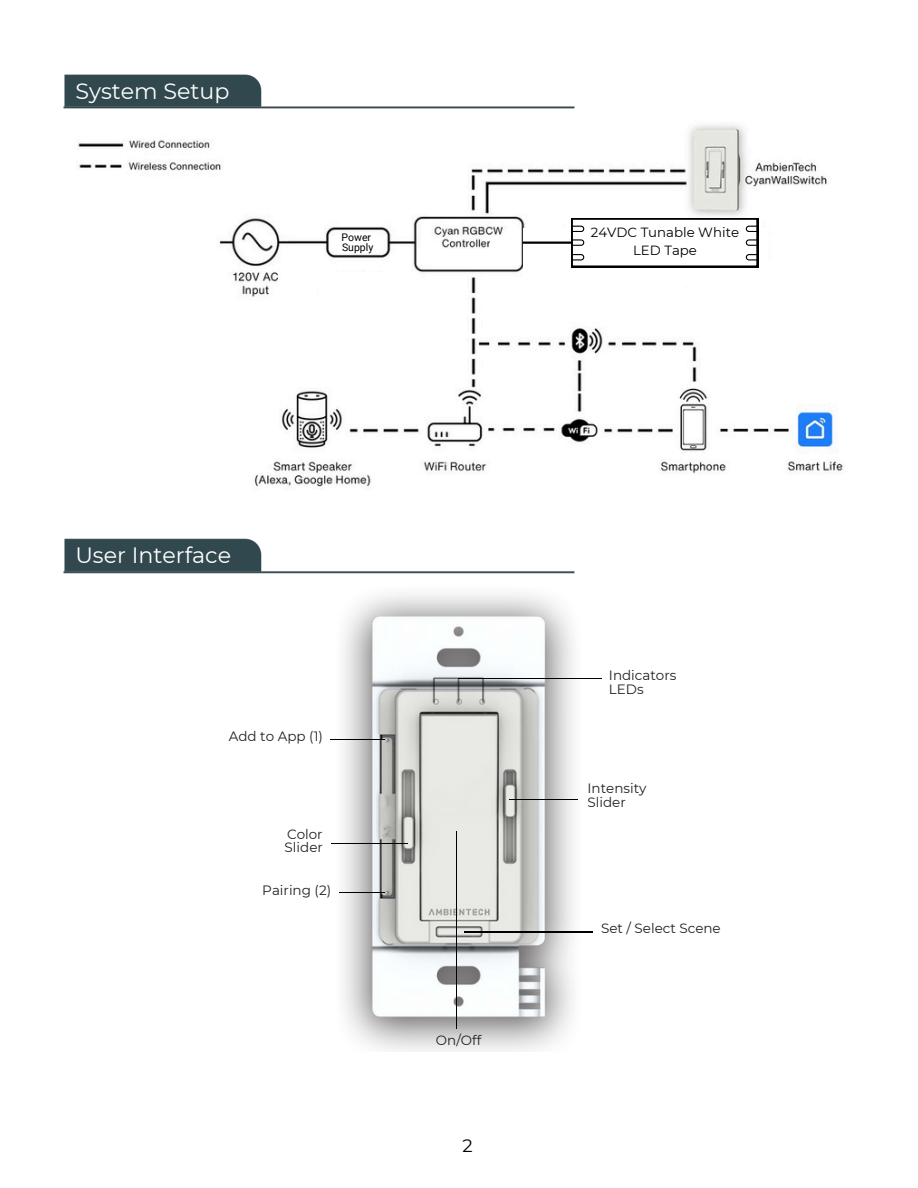
<style>
.page{position:relative;width:918px;height:1188px;background:#fff}
.page>*{position:absolute;margin:0;border:0;box-sizing:border-box;transform-origin:0 0}
.t1{font:22.2px "Montserrat";color:#fff}
.t2{font:18px "Montserrat";color:#000}
.t3{font:13.5px/13.5px "Montserrat";color:#231f20}
.t4{font:13.35px/17.7px "Montserrat";color:#000;text-align:center}
.t5{font:10.5px "Roboto";color:#000}
</style>
<div class="page">
<img style="left:330px;top:593px;width:263px;height:458px">
<hr style="left:331px;top:739px;width:54px;height:1px;background:#000">
<hr style="left:456px;top:832px;width:1px;height:197px;background:#000">
<img style="left:63px;top:538px;width:512px;height:36px">
<hr style="left:459px;top:678px;width:143px;height:1px;background:#000">
<hr style="left:509px;top:799px;width:68px;height:1px;background:#000">
<img style="left:432px;top:676px;width:54px;height:28px">
<hr style="left:331px;top:843px;width:77px;height:1px;background:#000">
<hr style="left:339px;top:892px;width:46px;height:1px;background:#000">
<img style="left:63px;top:74px;width:512px;height:35px">
<hr style="left:465px;top:931px;width:128px;height:1px;background:#000">
<img style="left:78px;top:125px;width:765px;height:362px">
<div style="left:319px;top:272px;width:77px;height:28px;background:#fff"></div>
<div style="left:418px;top:250px;width:102px;height:15px;background:#fff"></div>
<div style="left:491px;top:237px;width:29px;height:15px;background:#fff"></div>
<div style="left:523px;top:229px;width:245px;height:57px;background:#fff"></div>
<hr style="left:567px;top:218px;width:4px;height:49px;background:#fff">
<div style="left:758px;top:218px;width:5px;height:49px;background:#fff"></div>
<svg style="left:568px;top:218px;width:191px;height:49px"></svg>
<hr style="left:523px;top:242px;width:49px;height:2px;background:#000">
<h1 class="t1" style="left:75px;top:77px;width:156px">System Setup</h1>
<p class="t5" style="left:342px;top:231px;width:31px">Power</p>
<h2 class="t5" style="left:342px;top:242px;width:33px">Supply</h2>
<p class="t4" style="left:591px;top:223px;width:150px">24VDC Tunable White<br>LED Tape</p>
<p class="t1" style="left:75px;top:541px;width:157px">User Interface</p>
<p class="t3" style="left:229px;top:729px;width:96px">Add to App (1)</p>
<p class="t3" style="left:285px;top:827px;width:40px">Color<br>Slider</p>
<h2 class="t3" style="left:262px;top:883px;width:70px">Pairing (2)</h2>
<p class="t3" style="left:436px;top:1033px;width:47px">On/Off</p>
<h2 class="t2" style="left:462px;top:1135px;width:12px">2</h2>
<h1 class="t3" style="left:609px;top:669px;width:69px">Indicators<br>LEDs</h1>
<p class="t3" style="left:588px;top:782px;width:61px">Intensity<br>Slider</p>
<p class="t3" style="left:601px;top:921px;width:121px">Set / Select Scene</p>
</div>
